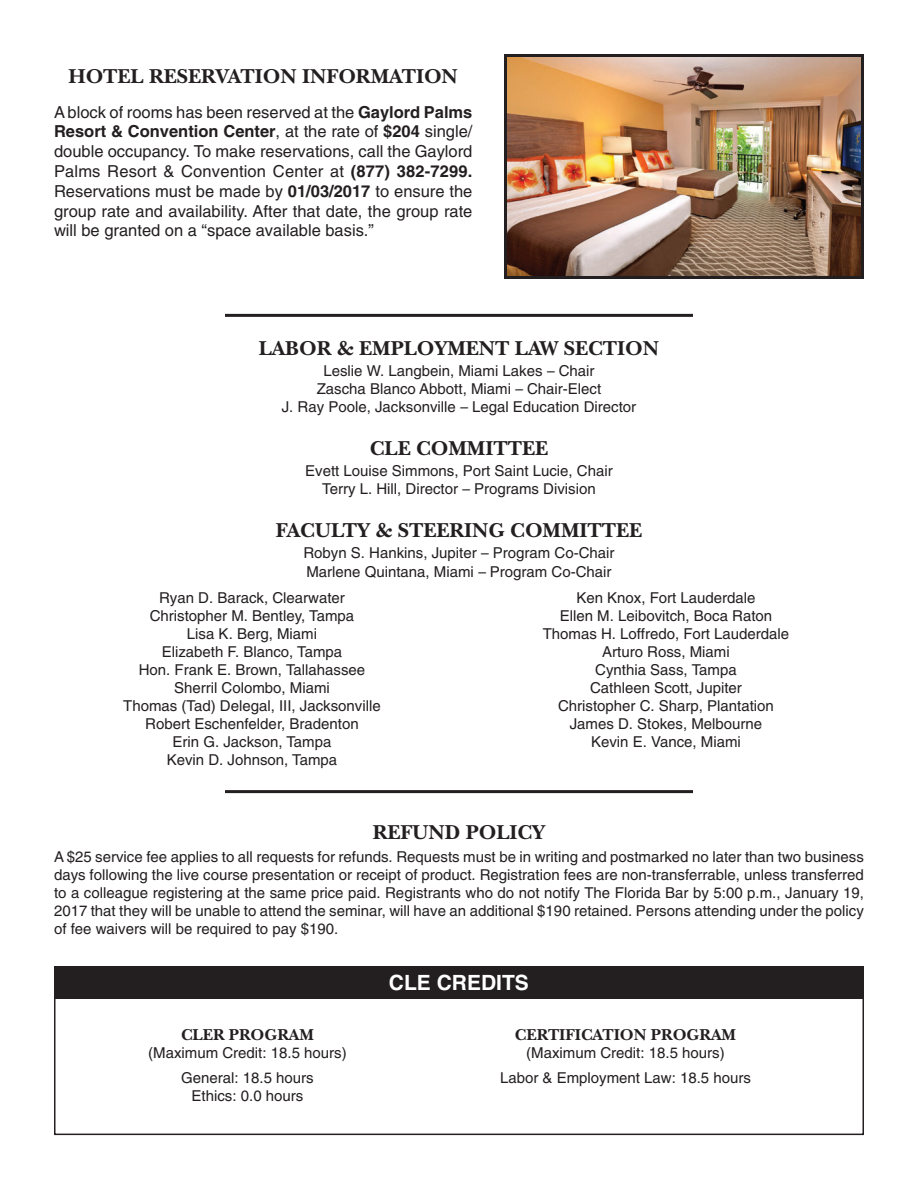
<style>
.page{position:relative;width:918px;height:1188px;background:#fff}
.page>*{position:absolute;margin:0;border:0;box-sizing:border-box;transform-origin:0 0}
.Bro11-sect_comm_facu{font:700 21px "New Baskerville";color:#231f20}
.t1{font:700 21px "Helvetica";color:#fff}
.t2{font:16.5px/19.8px "Helvetica";color:#231f20;text-align:justify}
.t3{font:700 16.5px "New Baskerville";color:#231f20}
.Bro17-text9{font:15px/18px "Helvetica";color:#231f20;text-align:justify}
.Bro12-sect_comm_facu{font:15px "Helvetica";color:#231f20}
.s1{font-weight:700}
</style>
<div class="page">
<div style="left:54px;top:966px;width:810px;height:32px;background:#231f20"></div>
<div style="left:54px;top:994px;width:810px;height:141px;border:2px solid #231f20"></div>
<hr style="left:225px;top:790px;width:468px;height:3px;background:#231f20">
<img style="left:508px;top:58px;width:352px;height:217px">
<div style="left:504px;top:54px;width:360px;height:225px;border:3px solid #231f20"></div>
<hr style="left:225px;top:314px;width:468px;height:3px;background:#231f20">
<p class="Bro11-sect_comm_facu" style="left:68px;top:64px;width:391px">HOTEL RESERVATION INFORMATION</p>
<p class="t2" style="left:54px;top:102px;width:420px">A block of rooms has been reserved at the <span class="s1">Gaylord Palms Resort &amp; Convention Center</span>, at the rate of <span class="s1">$204</span> single/ double occupancy. To make reservations, call the Gaylord Palms Resort &amp; Convention Center at <span class="s1">(877) 382‑7299.<br></span>Reservations must be made by <span class="s1">01/03/2017</span> to ensure the group rate and availability. After that date, the group rate will be granted on a “space available basis.”</p>
<p class="Bro11-sect_comm_facu" style="left:259px;top:335px;width:402px">LABOR &amp; EMPLOYMENT LAW SECTION</p>
<p class="Bro12-sect_comm_facu" style="left:323px;top:362px;width:273px">Leslie W. Langbein, Miami Lakes – Chair</p>
<p class="Bro12-sect_comm_facu" style="left:317px;top:380px;width:286px">Zascha Blanco Abbott, Miami – Chair-Elect</p>
<p class="Bro12-sect_comm_facu" style="left:282px;top:398px;width:356px">J. Ray Poole, Jacksonville – Legal Education Director</p>
<p class="Bro11-sect_comm_facu" style="left:370px;top:436px;width:180px">CLE COMMITTEE</p>
<p class="Bro12-sect_comm_facu" style="left:305px;top:462px;width:309px">Evett Louise Simmons, Port Saint Lucie, Chair</p>
<p class="Bro12-sect_comm_facu" style="left:322px;top:480px;width:275px">Terry L. Hill, Director – Programs Division</p>
<p class="Bro11-sect_comm_facu" style="left:276px;top:518px;width:368px">FACULTY &amp; STEERING COMMITTEE</p>
<p class="Bro12-sect_comm_facu" style="left:303px;top:544px;width:313px">Robyn S. Hankins, Jupiter – Program Co-Chair</p>
<p class="Bro12-sect_comm_facu" style="left:306px;top:563px;width:307px">Marlene Quintana, Miami – Program Co-Chair</p>
<p class="Bro17-text9" style="left:159px;top:589px;width:187px">Ryan D. Barack, Clearwater</p>
<p class="Bro17-text9" style="left:150px;top:607px;width:206px">Christopher M. Bentley, Tampa</p>
<p class="Bro17-text9" style="left:187px;top:625px;width:132px">Lisa K. Berg, Miami</p>
<p class="Bro17-text9" style="left:162px;top:643px;width:182px">Elizabeth F. Blanco, Tampa</p>
<p class="Bro17-text9" style="left:139px;top:661px;width:228px">Hon. Frank E. Brown, Tallahassee</p>
<p class="Bro17-text9" style="left:174px;top:679px;width:157px">Sherril Colombo, Miami</p>
<p class="Bro17-text9" style="left:123px;top:697px;width:259px">Thomas (Tad) Delegal, III, Jacksonville</p>
<p class="Bro17-text9" style="left:145px;top:715px;width:215px">Robert Eschenfelder, Bradenton</p>
<p class="Bro17-text9" style="left:173px;top:733px;width:160px">Erin G. Jackson, Tampa</p>
<p class="Bro17-text9" style="left:167px;top:751px;width:172px">Kevin D. Johnson, Tampa</p>
<p class="Bro17-text9" style="left:576px;top:589px;width:181px">Ken Knox, Fort Lauderdale</p>
<p class="Bro17-text9" style="left:560px;top:607px;width:214px">Ellen M. Leibovitch, Boca Raton</p>
<p class="Bro17-text9" style="left:543px;top:625px;width:248px">Thomas H. Loffredo, Fort Lauderdale</p>
<p class="Bro17-text9" style="left:602px;top:643px;width:129px">Arturo Ross, Miami</p>
<p class="Bro17-text9" style="left:595px;top:661px;width:143px">Cynthia Sass, Tampa</p>
<p class="Bro17-text9" style="left:590px;top:679px;width:153px">Cathleen Scott, Jupiter</p>
<p class="Bro17-text9" style="left:558px;top:697px;width:217px">Christopher C. Sharp, Plantation</p>
<p class="Bro17-text9" style="left:570px;top:715px;width:194px">James D. Stokes, Melbourne</p>
<p class="Bro17-text9" style="left:591px;top:733px;width:151px">Kevin E. Vance, Miami</p>
<p class="Bro11-sect_comm_facu" style="left:373px;top:820px;width:174px">REFUND POLICY</p>
<p class="Bro17-text9" style="left:54px;top:847px;width:811px">A $25 service fee applies to all requests for refunds. Requests must be in writing and postmarked no later than two business days following the live course presentation or receipt of product. Registration fees are non-transferrable, unless transferred to a colleague registering at the same price paid. Registrants who do not notify The Florida Bar by 5:00 p.m., January 19, 2017 that they will be unable to attend the seminar, will have an additional $190 retained. Persons attending under the policy of fee waivers will be required to pay $190.</p>
<p class="t3" style="left:181px;top:1025px;width:134px">CLER PROGRAM</p>
<p class="Bro17-text9" style="left:148px;top:1043px;width:200px">(Maximum Credit: 18.5 hours)</p>
<p class="Bro17-text9" style="left:181px;top:1069px;width:134px">General: 18.5 hours</p>
<p class="Bro17-text9" style="left:192px;top:1087px;width:113px">Ethics: 0.0 hours</p>
<p class="t1" style="left:389px;top:970px;width:142px">CLE CREDITS</p>
<p class="t3" style="left:515px;top:1025px;width:223px">CERTIFICATION PROGRAM</p>
<p class="Bro17-text9" style="left:526px;top:1043px;width:200px">(Maximum Credit: 18.5 hours)</p>
<p class="Bro17-text9" style="left:500px;top:1069px;width:252px">Labor &amp; Employment Law: 18.5 hours</p>
</div>
